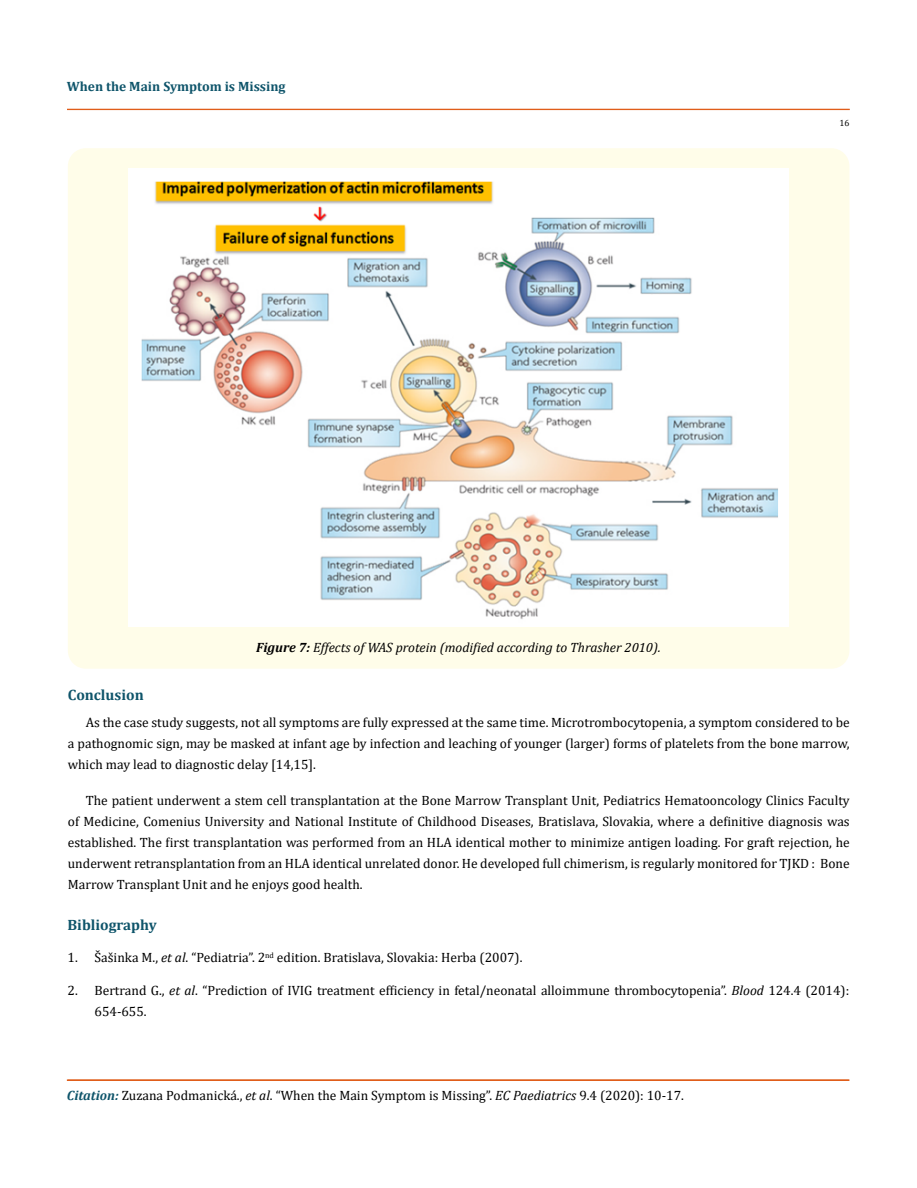
<style>
.page{position:relative;width:917px;height:1188px;background:#fff}
.page>*{position:absolute;margin:0;border:0;box-sizing:border-box;transform-origin:0 0}
.t1{font:700 15px "Cambria";color:#0e546a}
.t2{font:13.5px/21px "Cambria";color:#000;text-align:justify}
.t3{font:italic 13.5px "Cambria";color:#000}
.t4{font:700 13.5px "Cambria";color:#0e546a}
.t5{font:9px "Cambria";color:#000}
.s1{font-weight:700}
.s2{font-style:italic}
.s3{font-weight:700;font-style:italic;color:#0e546a}
</style>
<div class="page">
<div style="left:67px;top:109px;width:782px;height:1px;border:1px solid #e05d1a"></div>
<div style="left:67px;top:1080px;width:782px;height:1px;border:1px solid #e05d1a"></div>
<div style="left:68px;top:148px;width:781px;height:521px;background:#fffde9;border-radius:18px"></div>
<img style="left:129px;top:168px;width:659px;height:459px">
<p class="t4" style="left:67px;top:76px;width:220px">When the Main Symptom is Missing</p>
<p class="t5" style="left:839px;top:117px;width:11px">16</p>
<p class="t3" style="left:256px;top:638px;width:406px"><span class="s1">Figure 7:</span> Effects of WAS protein (modified according to Thrasher 2010).</p>
<p class="t1" style="left:68px;top:684px;width:77px">Conclusion</p>
<p class="t2" style="left:68px;top:712px;width:783px;text-indent:18px">As the case study suggests, not all symptoms are fully expressed at the same time. Microtrombocytopenia, a symptom considered to be a pathognomic sign, may be masked at infant age by infection and leaching of younger (larger) forms of platelets from the bone marrow, which may lead to diagnostic delay [14,15].</p>
<p class="t2" style="left:68px;top:790px;width:783px;text-indent:18px">The patient underwent a stem cell transplantation at the Bone Marrow Transplant Unit, Pediatrics Hematooncology Clinics Faculty of Medicine, Comenius University and National Institute of Childhood Diseases, Bratislava, Slovakia, where a definitive diagnosis was established. The first transplantation was performed from an HLA identical mother to minimize antigen loading. For graft rejection, he underwent retransplantation from an HLA identical unrelated donor. He developed full chimerism, is regularly monitored for TJKD : Bone Marrow Transplant Unit and he enjoys good health.</p>
<p class="t1" style="left:68px;top:914px;width:91px">Bibliography</p>
<p class="t2" style="left:68px;top:947px;width:456px">1. Šašinka M., <span class="s2">et al</span>. “Pediatria”. 2<sup>nd</sup> edition. Bratislava, Slovakia: Herba (2007).</p>
<p class="t2" style="left:94px;top:980px;width:756px;text-indent:-27px">2. Bertrand G., <span class="s2">et al</span>. “Prediction of IVIG treatment efficiency in fetal/neonatal alloimmune thrombocytopenia”. <span class="s2">Blood</span> 124.4 (2014):<br>654-655.</p>
<p class="t2" style="left:67px;top:1085px;width:618px"><span class="s3">Citation:</span> Zuzana Podmanická., <span class="s2">et al</span>. “When the Main Symptom is Missing”. <span class="s2">EC Paediatrics</span> 9.4 (2020): 10-17.</p>
</div>
